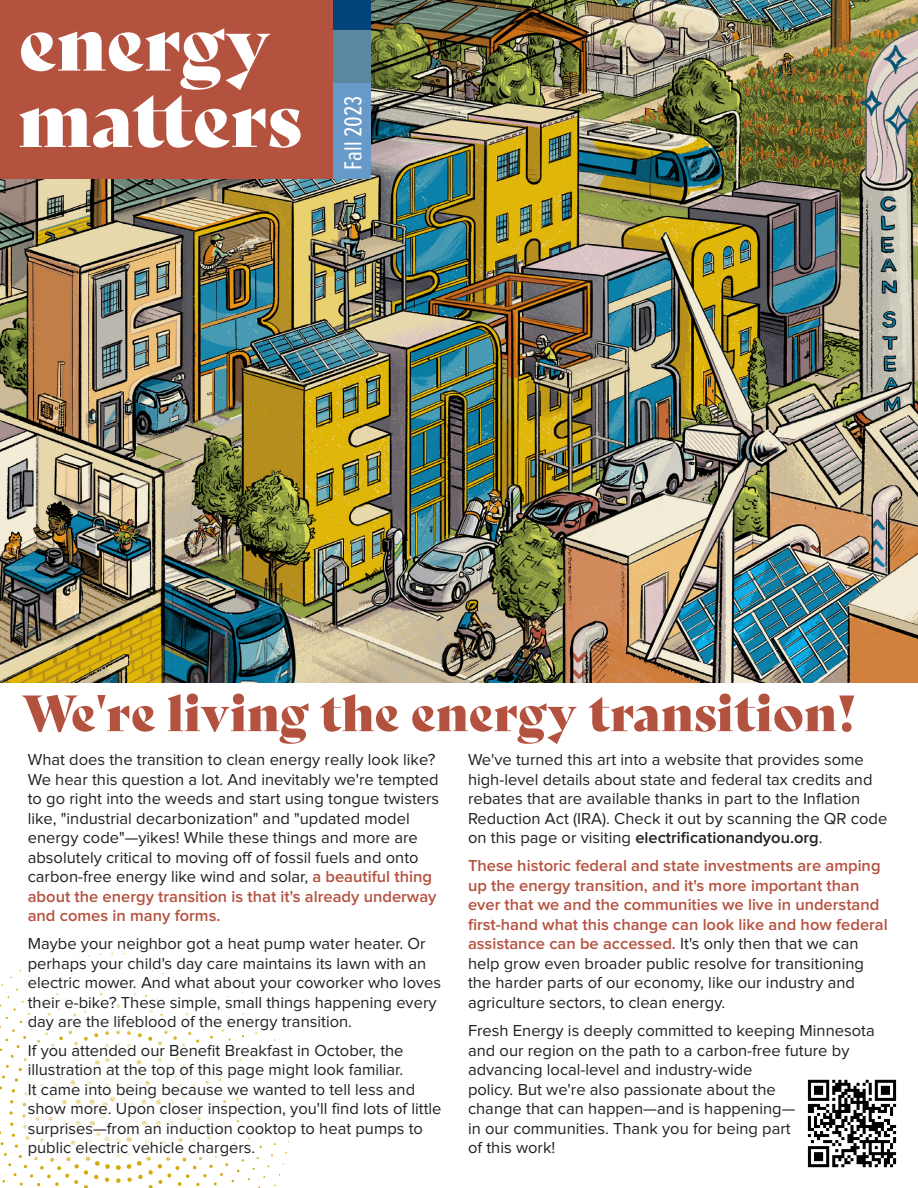
<style>
.page{position:relative;width:918px;height:1188px;background:#fff}
.page>*{position:absolute;margin:0;border:0;box-sizing:border-box;transform-origin:0 0}
.Headline{font:75px "Bely Display";color:#fff}
.Headline-2{font:49.5px "Bely Display";color:#b45240}
.Headline-3{font:25.5px "Proxima Nova Ex Cn";color:#fff}
.ED_Letter_Body_Copy{font:16.5px/19.5px "Proxima Nova";color:#231f20}
.ED_Letter_Body_Copy-2{font:600 16.5px/19.5px "Proxima Nova";color:#b55240}
.s1{font-weight:600;color:#b55240}
.s2{font-weight:600}
.s3{font-weight:400;color:#231f20}
</style>
<div class="page">
<svg style="left:10px;top:1008px;width:213px;height:180px"></svg>
<img style="left:0;top:0;width:917px;height:682px">
<div style="left:18px;top:744px;width:879px;height:422px;background:#fff"></div>
<img style="left:807px;top:1079px;width:90px;height:89px">
<div style="left:0;top:0;width:334px;height:179px;background:#b45240"></div>
<div style="left:334px;top:83px;width:37px;height:96px;background:#679ac8"></div>
<div style="left:334px;top:29px;width:37px;height:54px;background:#5b87a0"></div>
<div style="left:334px;top:0;width:37px;height:29px;background:#00447b"></div>
<p class="Headline" style="left:18px;top:-17px;width:254px">energy</p>
<p class="Headline" style="left:18px;top:59px;width:285px">matters</p>
<p class="Headline-3" style="left:335px;top:170px;width:75px;rotate:-90deg">Fall 2023</p>
<p class="Headline-2" style="left:22px;top:673px;width:837px">We're living the energy transition!</p>
<p class="ED_Letter_Body_Copy" style="left:28px;top:750px;width:413px">What does the transition to clean energy really look like?<br>We hear this question a lot. And inevitably we're tempted to go right into the weeds and start using tongue twisters like, "industrial decarbonization" and "updated model energy code"—yikes! While these things and more are absolutely critical to moving off of fossil fuels and onto carbon-free energy like wind and solar, <span class="s1">a beautiful thing about the energy transition is that it's already underway and comes in many forms.</span></p>
<p class="ED_Letter_Body_Copy" style="left:28px;top:935px;width:415px">Maybe your neighbor got a heat pump water heater. Or perhaps your child's day care maintains its lawn with an electric mower. And what about your coworker who loves their e-bike? These simple, small things happening every day are the lifeblood of the energy transition.</p>
<p class="ED_Letter_Body_Copy" style="left:28px;top:1041px;width:415px">If you attended our Benefit Breakfast in October, the illustration at the top of this page might look familiar.<br>It came into being because we wanted to tell less and show more. Upon closer inspection, you'll find lots of little surprises—from an induction cooktop to heat pumps to public electric vehicle chargers.</p>
<p class="ED_Letter_Body_Copy" style="left:468px;top:750px;width:421px">We've turned this art into a website that provides some high-level details about state and federal tax credits and rebates that are available thanks in part to the Inflation Reduction Act (IRA). Check it out by scanning the QR code on this page or visiting <span class="s2">electrificationandyou.org</span>.</p>
<p class="ED_Letter_Body_Copy-2" style="left:468px;top:857px;width:421px">These historic federal and state investments are amping up the energy transition, and it's more important than ever that we and the communities we live in understand first-hand what this change can look like and how federal assistance can be accessed. <span class="s3">It's only then that we can help grow even broader public resolve for transitioning the harder parts of our economy, like our industry and agriculture sectors, to clean energy.</span></p>
<p class="ED_Letter_Body_Copy" style="left:468px;top:1022px;width:408px">Fresh Energy is deeply committed to keeping Minnesota and our region on the path to a carbon-free future by advancing local-level and industry-wide<br>policy. But we're also passionate about the<br>change that can happen—and is happening—<br>in our communities. Thank you for being part<br>of this work!</p>
</div>
